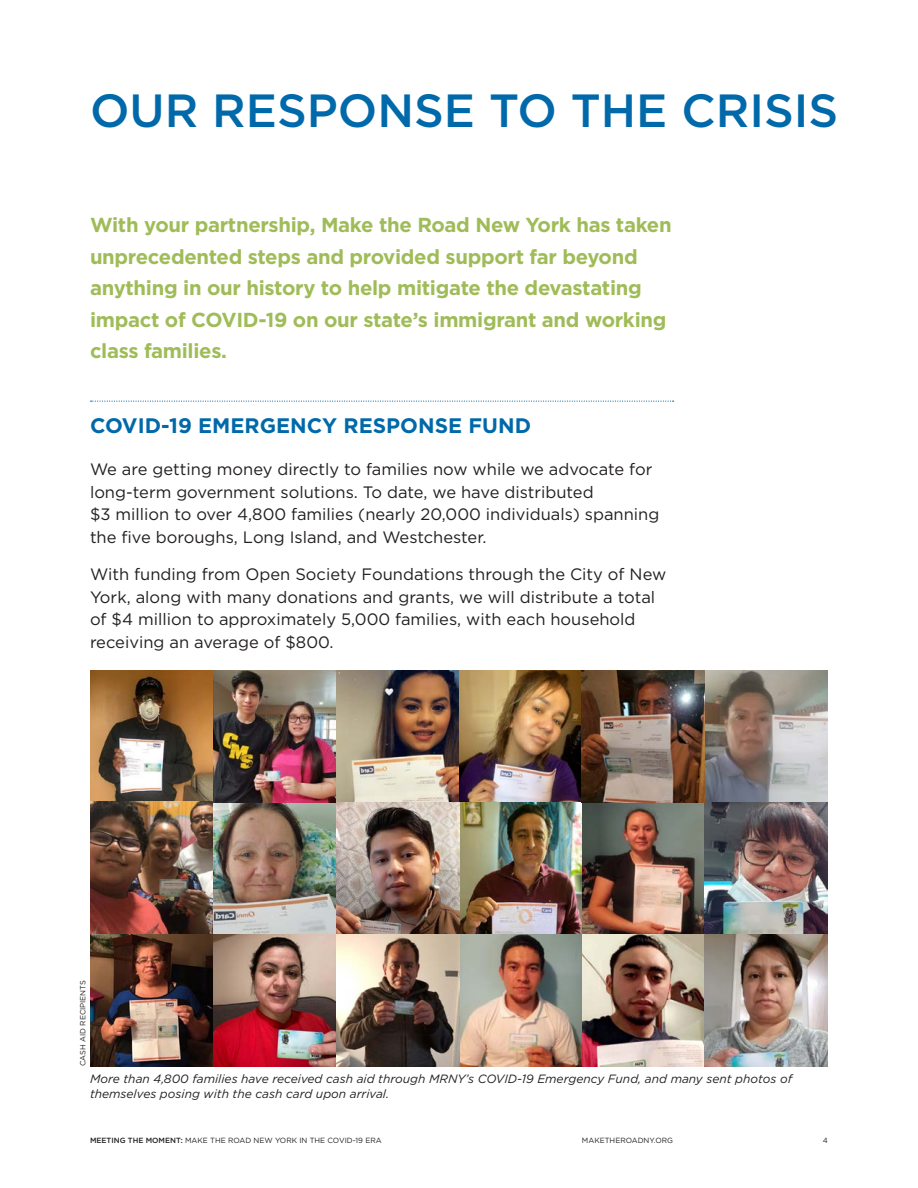
<style>
.page{position:relative;width:918px;height:1188px;background:#fff}
.page>*{position:absolute;margin:0;border:0;box-sizing:border-box;transform-origin:0 0}
.Head{font:500 46.5px "Gotham";color:#0069aa}
.Subhead{font:700 21px "Gotham";color:#0069aa}
.Intro{font:700 20.25px/31.5px "Gotham";letter-spacing:-.015em;color:#a0bc58}
.Body{font:16.5px/22.5px "Gotham";color:#231f20}
.Photo_Caption{font:italic 12px/14.4px "Gotham";color:#231f20}
.Photo_Credit{font:7.5px "Gotham";color:#231f20}
.s1{font-weight:500}
</style>
<div class="page">
<svg style="left:91px;top:401px;width:583px;height:1px"></svg>
<img style="left:90px;top:670px;width:738px;height:396px">
<p class="Head" style="left:90px;top:80px;width:750px">OUR RESPONSE TO THE CRISIS</p>
<p class="Intro" style="left:90px;top:209px;width:583px">With your partnership, Make the Road New York has taken unprecedented steps and provided support far beyond anything in our history to help mitigate the devastating impact of COVID-19 on our state’s immigrant and working class families.</p>
<p class="Subhead" style="left:90px;top:412px;width:443px">COVID-19 EMERGENCY RESPONSE FUND</p>
<p class="Body" style="left:90px;top:458px;width:571px">We are getting money directly to families now while we advocate for long-term government solutions. To date, we have distributed<br>$3 million to over 4,800 families (nearly 20,000 individuals) spanning the five boroughs, Long Island, and Westchester.</p>
<p class="Body" style="left:90px;top:563px;width:578px">With funding from Open Society Foundations through the City of New York, along with many donations and grants, we will distribute a total of $4 million to approximately 5,000 families, with each household receiving an average of $800.</p>
<p class="Photo_Credit" style="left:78px;top:1066px;width:88px;rotate:-90deg">CASH AID RECIPIENTS</p>
<p class="Photo_Caption" style="left:90px;top:1072px;width:704px">More than 4,800 families have received cash aid through MRNY’s COVID-19 Emergency Fund, and many sent photos of themselves posing with the cash card upon arrival.</p>
<p class="Photo_Credit" style="left:90px;top:1136px;width:293px"><span class="s1">MEETING THE MOMENT:</span> MAKE THE ROAD NEW YORK IN THE COVID-19 ERA</p>
<p class="Photo_Credit" style="left:582px;top:1136px;width:93px">MAKETHEROADNY.ORG</p>
<p class="Photo_Credit" style="left:823px;top:1136px;width:7px">4</p>
</div>
